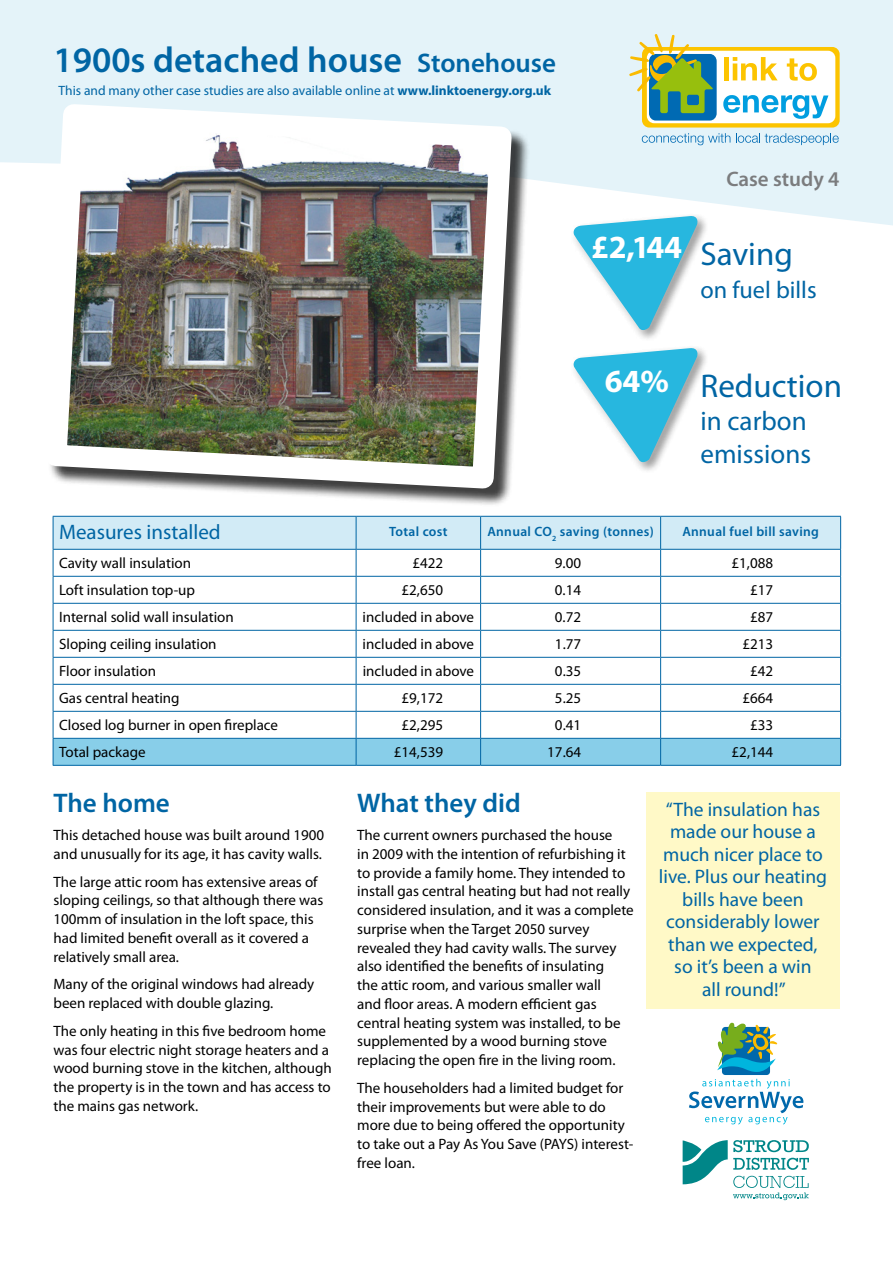
<style>
.page{position:relative;width:893px;height:1263px;background:#fff}
.page>*{position:absolute;margin:0;border:0;box-sizing:border-box;transform-origin:0 0}
.t1{font:600 36px "Myriad Pro";color:#0065a4}
.t2{font:33px "Myriad Pro";color:#0065a4}
.t3{font:700 32.4px "Myriad Pro";color:#fff}
.t4{font:600 27px "Myriad Pro";color:#0065a4}
.t5{font:27px/33px "Myriad Pro";color:#0065a4}
.t6{font:24.3px "Myriad Pro";color:#0065a4}
.t7{font:21px "Myriad Pro";color:#0065a4}
.t8{font:600 21px "Myriad Pro";color:#7b7c7e}
.t9{font:19.5px/22.5px "Myriad Pro";color:#0065a4;text-align:center}
.t10{font:15px/18.8px "Myriad Pro";color:#000}
.t11{font:13.5px "Myriad Pro";color:#0065a4}
.t12{font:600 13.5px "Myriad Pro";letter-spacing:.025em;color:#0065a4}
.s1{font-size:27px}
.s2{font-weight:700}
</style>
<div class="page">
<div style="left:0;top:0;width:893px;height:226px;background:#e4f3f9"></div>
<svg style="left:53px;top:516px;width:788px;height:249px"></svg>
<hr style="left:53px;top:765px;width:303px;height:1px;background:#0065a4">
<hr style="left:356px;top:765px;width:125px;height:1px;background:#0065a4">
<hr style="left:481px;top:765px;width:180px;height:1px;background:#0065a4">
<hr style="left:661px;top:765px;width:180px;height:1px;background:#0065a4">
<div style="left:48px;top:107px;width:482px;height:400px;background:#000;opacity:.75"></div>
<img style="left:33px;top:92px;width:490px;height:408px">
<svg style="left:535px;top:161px;width:177px;height:310px"></svg>
<div style="left:646px;top:792px;width:193px;height:216px;background:#fff9c7"></div>
<svg style="left:683px;top:1140px;width:126px;height:60px"></svg>
<div style="left:722px;top:1027px;width:48px;height:48px;background:#0068ab;border-radius:3px"></div>
<svg style="left:689px;top:1079px;width:114px;height:45px"></svg>
<svg style="left:717px;top:1023px;width:60px;height:49px"></svg>
<svg style="left:642px;top:47px;width:198px;height:81px;background:#fac91d"></svg>
<div style="left:647px;top:51px;width:188px;height:72px;background:#fff;border-radius:7px"></div>
<div style="left:649px;top:54px;width:68px;height:67px;background:#006ab3;border-radius:7px"></div>
<svg style="left:629px;top:34px;width:84px;height:79px"></svg>
<svg style="left:642px;top:133px;width:88px;height:12px"></svg>
<svg style="left:736px;top:133px;width:103px;height:12px"></svg>
<div style="left:724px;top:57px;width:5px;height:23px;background:#fcc400"></div>
<svg style="left:733px;top:57px;width:45px;height:23px"></svg>
<svg style="left:787px;top:58px;width:30px;height:23px"></svg>
<svg style="left:723px;top:95px;width:105px;height:24px"></svg>
<h1 class="t1" style="left:53px;top:40px;width:504px">1900s detached house <span class="s1">Stonehouse</span></h1>
<p class="t11" style="left:59px;top:83px;width:494px">This and many other case studies are also available online at <span class="s2">www.linktoenergy.org.uk</span></p>
<h3 class="t3" style="left:591px;top:229px;width:92px">£2,144</h3>
<h3 class="t8" style="left:726px;top:167px;width:115px">Case study 4</h3>
<h2 class="t2" style="left:700px;top:236px;width:94px">Saving</h2>
<h3 class="t6" style="left:700px;top:277px;width:118px">on fuel bills</h3>
<h3 class="t3" style="left:605px;top:363px;width:66px">64%</h3>
<h2 class="t2" style="left:700px;top:368px;width:143px">Reduction</h2>
<h3 class="t5" style="left:700px;top:405px;width:112px">in carbon emissions</h3>
<h3 class="t7" style="left:59px;top:521px;width:163px">Measures installed</h3>
<p class="t12" style="left:389px;top:524px;width:60px">Total cost</p>
<p class="t12" style="left:487px;top:524px;width:168px">Annual CO<sub>2</sub> saving (tonnes)</p>
<p class="t12" style="left:682px;top:524px;width:138px">Annual fuel bill saving</p>
<p class="t10" style="left:59px;top:554px;width:134px">Cavity wall insulation</p>
<p class="t10" style="left:412px;top:554px;width:32px">£422</p>
<p class="t10" style="left:555px;top:554px;width:28px">9.00</p>
<p class="t10" style="left:731px;top:554px;width:43px">£1,088</p>
<p class="t10" style="left:59px;top:581px;width:138px">Loft insulation top-up</p>
<p class="t10" style="left:401px;top:581px;width:43px">£2,650</p>
<p class="t10" style="left:555px;top:581px;width:28px">0.14</p>
<p class="t10" style="left:750px;top:581px;width:25px">£17</p>
<p class="t10" style="left:59px;top:608px;width:176px">Internal solid wall insulation</p>
<p class="t10" style="left:363px;top:608px;width:113px">included in above</p>
<p class="t10" style="left:555px;top:608px;width:28px">0.72</p>
<p class="t10" style="left:750px;top:608px;width:25px">£87</p>
<p class="t10" style="left:59px;top:635px;width:159px">Sloping ceiling insulation</p>
<p class="t10" style="left:363px;top:635px;width:113px">included in above</p>
<p class="t10" style="left:555px;top:635px;width:28px">1.77</p>
<p class="t10" style="left:742px;top:635px;width:32px">£213</p>
<p class="t10" style="left:59px;top:662px;width:98px">Floor insulation</p>
<p class="t10" style="left:363px;top:662px;width:113px">included in above</p>
<p class="t10" style="left:555px;top:662px;width:28px">0.35</p>
<p class="t10" style="left:750px;top:662px;width:25px">£42</p>
<p class="t10" style="left:59px;top:689px;width:122px">Gas central heating</p>
<p class="t10" style="left:402px;top:689px;width:43px">£9,172</p>
<p class="t10" style="left:555px;top:689px;width:28px">5.25</p>
<p class="t10" style="left:742px;top:689px;width:32px">£664</p>
<p class="t10" style="left:59px;top:716px;width:220px">Closed log burner in open fireplace</p>
<p class="t10" style="left:402px;top:716px;width:43px">£2,295</p>
<p class="t10" style="left:555px;top:716px;width:28px">0.41</p>
<p class="t10" style="left:750px;top:716px;width:25px">£33</p>
<p class="t10" style="left:59px;top:743px;width:88px">Total package</p>
<p class="t10" style="left:394px;top:743px;width:51px">£14,539</p>
<p class="t10" style="left:547px;top:743px;width:35px">17.64</p>
<p class="t10" style="left:732px;top:743px;width:43px">£2,144</p>
<h3 class="t4" style="left:357px;top:788px;width:165px">What they did</h3>
<p class="t10" style="left:357px;top:826px;width:278px">The current owners purchased the house<br>in 2009 with the intention of refurbishing it to provide a family home. They intended to install gas central heating but had not really considered insulation, and it was a complete surprise when the Target 2050 survey revealed they had cavity walls. The survey also identified the benefits of insulating<br>the attic room, and various smaller wall<br>and floor areas. A modern efficient gas central heating system was installed, to be supplemented by a wood burning stove replacing the open fire in the living room.</p>
<p class="t10" style="left:357px;top:1079px;width:278px">The householders had a limited budget for their improvements but were able to do more due to being offered the opportunity to take out a Pay As You Save (PAYS) interest&shy;free loan.</p>
<h3 class="t4" style="left:53px;top:788px;width:118px">The home</h3>
<p class="t10" style="left:53px;top:826px;width:272px">This detached house was built around 1900 and unusually for its age, it has cavity walls.</p>
<p class="t10" style="left:53px;top:872px;width:271px">The large attic room has extensive areas of sloping ceilings, so that although there was 100mm of insulation in the loft space, this had limited benefit overall as it covered a relatively small area.</p>
<p class="t10" style="left:53px;top:975px;width:262px">Many of the original windows had already been replaced with double glazing.</p>
<p class="t10" style="left:53px;top:1022px;width:280px">The only heating in this five bedroom home was four electric night storage heaters and a wood burning stove in the kitchen, although the property is in the town and has access to the mains gas network.</p>
<h3 class="t9" style="left:659px;top:798px;width:170px">“The insulation has made our house a much nicer place to live. Plus our heating bills have been considerably lower than we expected, so it’s been a win<br>all round!”</h3>
</div>
